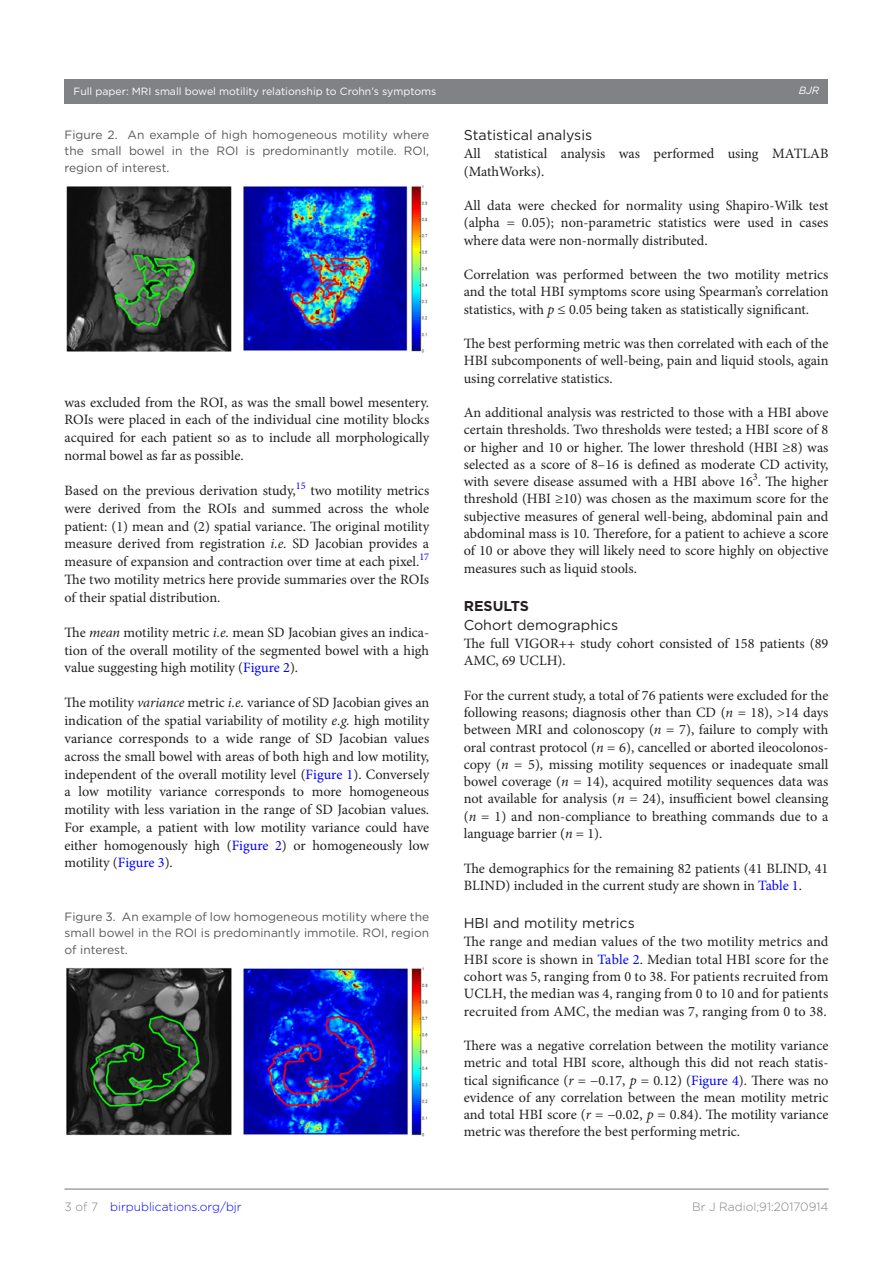
<style>
.page{position:relative;width:893px;height:1263px;background:#fff}
.page>*{position:absolute;margin:0;border:0;box-sizing:border-box;transform-origin:0 0}
.t1{font:14.25px/17.2px "Minion Pro";color:#231f20;text-align:justify}
.t2{font:14.25px "Gotham";color:#231f20}
.t3{font:700 14.25px "Gotham";color:#231f20}
.t4{font:12px/16.5px "Gotham";color:#57585a;text-align:justify}
.t5{font:300 12px "Gotham";color:#00f}
.t6{font:300 12px "Gotham";color:#808285}
.t7{font:10.5px "Gotham";color:#fff}
.t8{font:italic 10.5px "Gotham";color:#fff}
.s1{font-style:italic}
.s2{color:#00f}
.s3{color:#808285}
</style>
<div class="page">
<hr style="left:64px;top:1188px;width:764px;height:2px;background:#808285">
<div style="left:64px;top:79px;width:764px;height:24px;background:#808285"></div>
<img style="left:66px;top:186px;width:362px;height:167px">
<img style="left:66px;top:968px;width:362px;height:168px">
<p class="t7" style="left:74px;top:85px;width:364px">Full paper: MRI small bowel motility relationship to Crohn’s symptoms</p>
<p class="t8" style="left:799px;top:85px;width:22px">BJR</p>
<p class="t4" style="left:64px;top:126px;width:366px">Figure 2. An example of high homogeneous motility where the small bowel in the ROI is predominantly motile. ROI, region of interest.</p>
<p class="t1" style="left:64px;top:393px;width:366px;line-height:17.9px">was excluded from the ROI, as was the small bowel mesentery.<br>ROIs were placed in each of the individual cine motility blocks acquired for each patient so as to include all morphologically normal bowel as far as possible.</p>
<p class="t1" style="left:64px;top:481px;width:366px;line-height:17.9px">Based on the previous derivation study,<sup>15</sup> two motility metrics were derived from the ROIs and summed across the whole patient: (1) mean and (2) spatial variance. The original motility measure derived from registration <span class="s1">i.e.</span> SD Jacobian provides a measure of expansion and contraction over time at each pixel.<sup>17<br></sup>The two motility metrics here provide summaries over the ROIs of their spatial distribution.</p>
<p class="t1" style="left:65px;top:623px;width:366px;line-height:17.9px">The <span class="s1">mean</span> motility metric <span class="s1">i.e.</span> mean SD Jacobian gives an indica&shy;tion of the overall motility of the segmented bowel with a high value suggesting high motility (<span class="s2">Figure 2</span>).</p>
<p class="t1" style="left:65px;top:694px;width:366px;line-height:17.9px">The motility <span class="s1">variance</span> metric <span class="s1">i.e.</span> variance of SD Jacobian gives an indication of the spatial variability of motility <span class="s1">e.g.</span> high motility variance corresponds to a wide range of SD Jacobian values across the small bowel with areas of both high and low motility, independent of the overall motility level (<span class="s2">Figure 1</span>). Conversely a low motility variance corresponds to more homogeneous motility with less variation in the range of SD Jacobian values.<br>For example, a patient with low motility variance could have either homogenously high (<span class="s2">Figure 2</span>) or homogeneously low motility (<span class="s2">Figure 3</span>).</p>
<p class="t4" style="left:64px;top:908px;width:366px">Figure 3. An example of low homogeneous motility where the small bowel in the ROI is predominantly immotile. ROI, region of interest.</p>
<p class="t2" style="left:464px;top:126px;width:130px">Statistical analysis</p>
<p class="t1" style="left:464px;top:145px;width:366px">All statistical analysis was performed using MATLAB (MathWorks).</p>
<p class="t1" style="left:464px;top:197px;width:366px">All data were checked for normality using Shapiro-Wilk test (alpha = 0.05); non-parametric statistics were used in cases where data were non-normally distributed.</p>
<p class="t1" style="left:464px;top:266px;width:366px">Correlation was performed between the two motility metrics and the total HBI symptoms score using Spearman’s correlation statistics, with <span class="s1">p</span> ≤ 0.05 being taken as statistically significant.</p>
<p class="t1" style="left:464px;top:335px;width:366px">The best performing metric was then correlated with each of the HBI subcomponents of well-being, pain and liquid stools, again using correlative statistics.</p>
<p class="t1" style="left:464px;top:404px;width:366px">An additional analysis was restricted to those with a HBI above certain thresholds. Two thresholds were tested; a HBI score of 8 or higher and 10 or higher. The lower threshold (HBI ≥8) was selected as a score of 8–16 is defined as moderate CD activity, with severe disease assumed with a HBI above 16<sup>3</sup>. The higher threshold (HBI ≥10) was chosen as the maximum score for the subjective measures of general well-being, abdominal pain and abdominal mass is 10. Therefore, for a patient to achieve a score of 10 or above they will likely need to score highly on objective measures such as liquid stools.</p>
<p class="t3" style="left:464px;top:596px;width:67px">RESULTS</p>
<p class="t2" style="left:464px;top:616px;width:156px">Cohort demographics</p>
<p class="t1" style="left:464px;top:635px;width:366px">The full VIGOR++ study cohort consisted of 158 patients (89<br>AMC, 69 UCLH).</p>
<p class="t1" style="left:464px;top:687px;width:366px">For the current study, a total of 76 patients were excluded for the following reasons; diagnosis other than CD (<span class="s1">n</span> = 18), &gt;14 days between MRI and colonoscopy (<span class="s1">n</span> = 7), failure to comply with oral contrast protocol (<span class="s1">n</span> = 6), cancelled or aborted ileocolonos&shy;copy (<span class="s1">n</span> = 5), missing motility sequences or inadequate small bowel coverage (<span class="s1">n</span> = 14), acquired motility sequences data was not available for analysis (<span class="s1">n</span> = 24), insufficient bowel cleansing (<span class="s1">n</span> = 1) and non-compliance to breathing commands due to a language barrier (<span class="s1">n</span> = 1).</p>
<p class="t1" style="left:464px;top:859px;width:366px">The demographics for the remaining 82 patients (41 BLIND, 41<br>BLIND) included in the current study are shown in <span class="s2">Table 1</span>.</p>
<p class="t2" style="left:464px;top:914px;width:173px">HBI and motility metrics</p>
<p class="t1" style="left:464px;top:933px;width:366px">The range and median values of the two motility metrics and HBI score is shown in <span class="s2">Table 2</span>. Median total HBI score for the cohort was 5, ranging from 0 to 38. For patients recruited from UCLH, the median was 4, ranging from 0 to 10 and for patients recruited from AMC, the median was 7, ranging from 0 to 38.</p>
<p class="t1" style="left:464px;top:1037px;width:366px">There was a negative correlation between the motility variance metric and total HBI score, although this did not reach statis&shy;tical significance (<span class="s1">r</span> = −0.17, <span class="s1">p</span> = 0.12) (<span class="s2">Figure 4</span>). There was no evidence of any correlation between the mean motility metric and total HBI score (<span class="s1">r</span> = −0.02, <span class="s1">p</span> = 0.84). The motility variance metric was therefore the best performing metric.</p>
<p class="t5" style="left:64px;top:1199px;width:179px"><span class="s3">3 of 7</span> birpublications.org/bjr</p>
<p class="t6" style="left:692px;top:1199px;width:138px">Br J Radiol;91:20170914</p>
</div>
